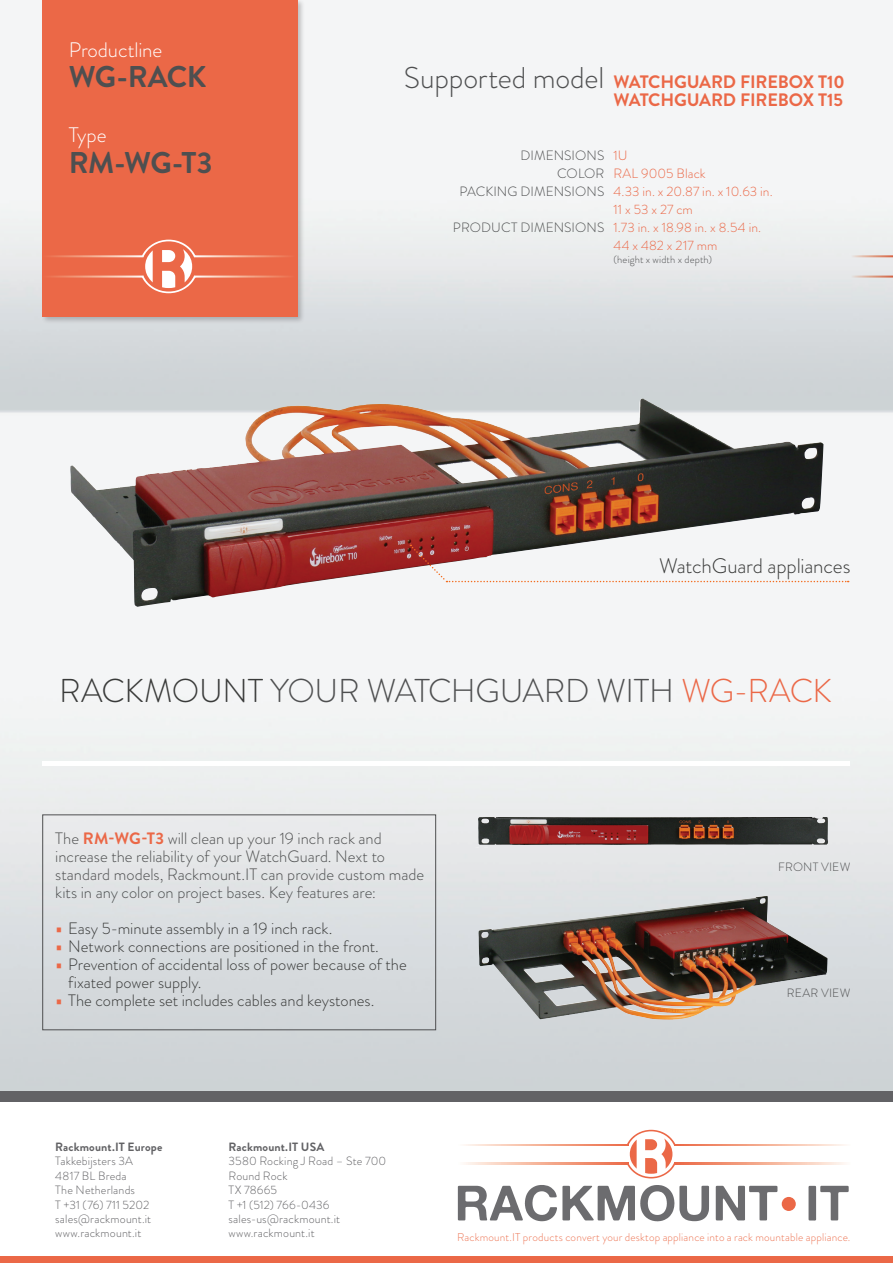
<style>
.page{position:relative;width:893px;height:1263px;background:#fff}
.page>*{position:absolute;margin:0;border:0;box-sizing:border-box;transform-origin:0 0}
.t1{font:300 33px "Brandon Grotesque";letter-spacing:-.01em;color:#4e4f50}
.t2{font:700 30px "Brandon Grotesque";letter-spacing:-.02em;color:#4e4f50}
.t3{font:300 30px "Brandon Grotesque";letter-spacing:-.005em;color:#4e4f50}
.t4{font:300 21px "Brandon Grotesque";letter-spacing:-.01em;color:#393a39}
.t5{font:300 21px "Brandon Grotesque";letter-spacing:-.005em;color:#fff}
.t6{font:700 18px/18px "Brandon Grotesque";letter-spacing:-.01em;color:#eb6847}
.t7{font:300 16.5px/18px "Brandon Grotesque";color:#393a39}
.t8{font:300 16.5px/18px "Brandon Grotesque";letter-spacing:-.005em;color:#4e4f50}
.t9{font:300 13.5px/18px "Brandon Grotesque";letter-spacing:.005em;color:#eb6847}
.t10{font:300 13.5px/18px "Brandon Grotesque";letter-spacing:.005em;color:#4e4f50;text-align:right}
.t11{font:300 12px/14.4px "Brandon Grotesque";letter-spacing:.015em;color:#626265}
.t12{font:700 12px "Brandon Grotesque";letter-spacing:.01em;color:#626265}
.t13{font:300 12px "Brandon Grotesque";letter-spacing:.015em;color:#4e4f50}
.t14{font:300 11.25px "Brandon Grotesque";letter-spacing:.015em;color:#ed7655}
.t15{font:300 10.5px "Brandon Grotesque";letter-spacing:.02em;color:#4e4f50}
.s1{color:#393a39}
.s2{color:#eb6847}
.s3{font-weight:700;color:#eb6847}
.s4{font-family:"Titillium";font-weight:400;color:#eb6847}
</style>
<div class="page">
<img style="left:0;top:0;width:893px;height:1090px">
<div style="left:0;top:1090px;width:893px;height:11px;background:#626265"></div>
<hr style="left:43px;top:761px;width:807px;height:4px;background:#fff">
<div style="left:0;top:1256px;width:893px;height:7px;background:#eb6847"></div>
<div style="left:41px;top:0;width:264px;height:324px;background:#231f20;opacity:.25"></div>
<div style="left:43px;top:0;width:255px;height:316px;background:#eb6847"></div>
<svg style="left:850px;top:255px;width:43px;height:2px"></svg>
<svg style="left:850px;top:276px;width:43px;height:2px"></svg>
<svg style="left:50px;top:240px;width:239px;height:53px"></svg>
<div style="left:43px;top:815px;width:393px;height:215px;border:1px solid #4e4f50"></div>
<svg style="left:627px;top:1130px;width:49px;height:48px"></svg>
<svg style="left:458px;top:1185px;width:251px;height:36px"></svg>
<svg style="left:716px;top:1186px;width:61px;height:34px"></svg>
<svg style="left:808px;top:1186px;width:41px;height:34px"></svg>
<svg style="left:464px;top:1144px;width:164px;height:2px"></svg>
<svg style="left:464px;top:1162px;width:164px;height:2px"></svg>
<svg style="left:674px;top:1144px;width:171px;height:2px"></svg>
<svg style="left:674px;top:1162px;width:171px;height:2px"></svg>
<div style="left:782px;top:1197px;width:14px;height:14px;background:#eb6847;border-radius:50%"></div>
<img style="left:387px;top:398px;width:256px;height:40px">
<img style="left:477px;top:817px;width:336px;height:28px">
<img style="left:478px;top:896px;width:288px;height:93px">
<svg style="left:410px;top:545px;width:439px;height:38px"></svg>
<p class="t5" style="left:69px;top:36px;width:95px">Productline</p>
<h2 class="t2" style="left:69px;top:56px;width:139px">WG-RACK</h2>
<p class="t5" style="left:69px;top:120px;width:39px">Type</p>
<h2 class="t2" style="left:69px;top:142px;width:145px">RM-WG-T3</h2>
<h2 class="t3" style="left:404px;top:57px;width:202px">Supported model</h2>
<p class="t6" style="left:613px;top:73px;width:233px">WATCHGUARD FIREBOX T10<br>WATCHGUARD FIREBOX T15</p>
<p class="t10" style="left:460px;top:146px;width:146px">DIMENSIONS<br>COLOR<br>PACKING DIMENSIONS</p>
<p class="t10" style="left:453px;top:218px;width:153px">PRODUCT DIMENSIONS</p>
<p class="t9" style="left:613px;top:146px;width:161px">1U<br>RAL 9005 Black<br>4.33 in. x 20.87 in. x 10.63 in.<br>11 x 53 x 27 cm<br>1.73 in. x 18.98 in. x 8.54 in.<br>44 x 482 x 217 mm</p>
<p class="t15" style="left:613px;top:252px;width:100px">(height x width x depth)</p>
<p class="t4" style="left:659px;top:552px;width:193px">WatchGuard appliances</p>
<h1 class="t1" style="left:59px;top:668px;width:774px"><span class="s1">RACKMOUNT</span> YOUR WATCHGUARD WITH <span class="s2">WG-RACK</span></h1>
<p class="t8" style="left:55px;top:829px;width:370px">The <span class="s3">RM-WG-T3</span> will clean up your 19 inch rack and increase the reliability of your WatchGuard. Next to standard models, Rackmount.IT can provide custom made kits in any color on project bases. Key features are:</p>
<p class="t7" style="left:55px;top:919px;width:279px"><span class="s4">•</span> Easy 5-minute assembly in a 19 inch rack.</p>
<p class="t7" style="left:55px;top:937px;width:325px"><span class="s4">•</span> Network connections are positioned in the front.</p>
<p class="t7" style="left:68px;top:955px;width:340px;text-indent:-13px"><span class="s4">•</span> Prevention of accidental loss of power because of the fixated power supply.</p>
<p class="t7" style="left:55px;top:991px;width:321px"><span class="s4">•</span> The complete set includes cables and keystones.</p>
<p class="t13" style="left:778px;top:858px;width:74px">FRONT VIEW</p>
<p class="t13" style="left:787px;top:984px;width:65px">REAR VIEW</p>
<p class="t12" style="left:55px;top:1138px;width:109px">Rackmount.IT Europe</p>
<p class="t11" style="left:55px;top:1154px;width:97px">Takkebijsters 3A<br>4817 BL Breda<br>The Netherlands<br>T +31 (76) 711 5202 sales@rackmount.it www.rackmount.it</p>
<p class="t12" style="left:229px;top:1138px;width:97px">Rackmount.IT USA</p>
<p class="t11" style="left:229px;top:1154px;width:159px">3580 Rocking J Road – Ste 700<br>Round Rock<br>TX 78665<br>T +1 (512) 766-0436 sales-us@rackmount.it www.rackmount.it</p>
<p class="t14" style="left:457px;top:1230px;width:395px">Rackmount.IT products convert your desktop appliance into a rack mountable appliance.</p>
</div>
